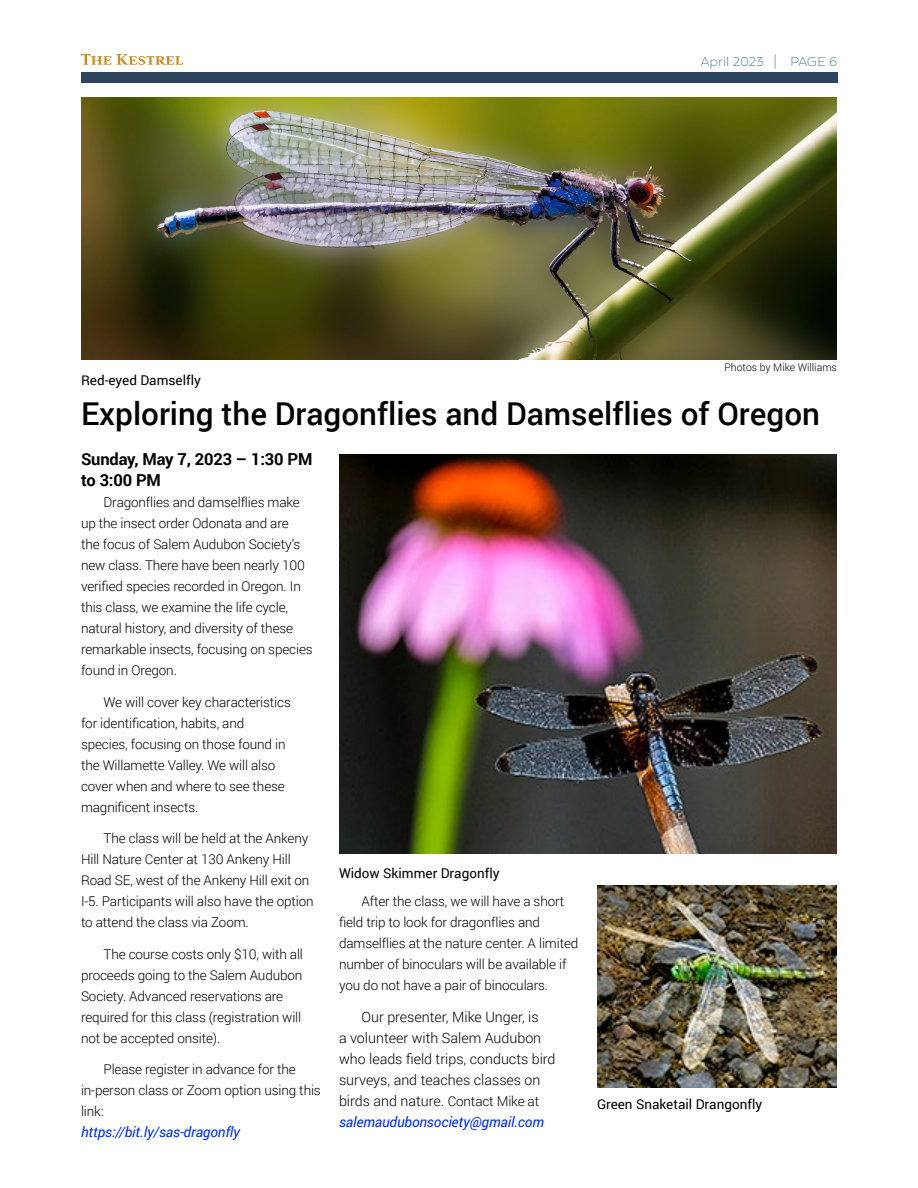
<style>
.page{position:relative;width:918px;height:1188px;background:#fff}
.page>*{position:absolute;margin:0;border:0;box-sizing:border-box;transform-origin:0 0}
.Headline{font:500 31.5px "Roboto";color:#000}
.Field_Trips_Time_and{font:700 16.5px/21px "Roboto";letter-spacing:-.01em;color:#000}
.Kestrel_Text_9_5_pt{font:300 14.25px/21px "Roboto";color:#000}
.Field_Trips{font:italic 14.25px "Roboto";letter-spacing:-.01em;color:#002eff}
.Field_Trips-2{font:300 13.5px/21px "Roboto";letter-spacing:-.01em;color:#000}
.t1{font:13.5px "Roboto";color:#000}
.t2{font:13.5px "Fieldwork Geo Hair";color:#45798e}
.Photo_byline{font:300 10.5px "Roboto";color:#000}
.s1{font-size:13.5px}
.s2{font-weight:400;font-style:italic;color:#002eff}
</style>
<div class="page">
<div style="left:81px;top:72px;width:757px;height:11px;background:#2e435c"></div>
<svg style="left:81px;top:54px;width:102px;height:11px"></svg>
<img style="left:339px;top:454px;width:498px;height:400px">
<img style="left:81px;top:98px;width:756px;height:262px">
<img style="left:597px;top:885px;width:240px;height:202px">
<p class="t1" style="left:81px;top:370px;width:121px">Red-eyed Damselfly</p>
<p class="t2" style="left:701px;top:51px;width:138px">April 2023 | PAGE 6</p>
<p class="Photo_byline" style="left:724px;top:360px;width:114px">Photos by Mike Williams</p>
<p class="Headline" style="left:81px;top:391px;width:741px">Exploring the Dragonflies and Damselflies of Oregon</p>
<p class="Field_Trips_Time_and" style="left:81px;top:448px;width:233px">Sunday, May 7, 2023 – 1:30 PM to 3:00 PM</p>
<p class="Field_Trips-2" style="left:81px;top:491px;width:233px;text-indent:22px">Dragonflies and damselflies make up the insect order Odonata and are<br>the focus of Salem Audubon Society’s new class. There have been nearly 100 verified species recorded in Oregon. In this class, we examine the life cycle, natural history, and diversity of these remarkable insects, focusing on species found in Oregon.</p>
<p class="Field_Trips-2" style="left:81px;top:691px;width:211px;text-indent:22px">We will cover key characteristics for identification, habits, and species, focusing on those found in the Willamette Valley. We will also cover when and where to see these magnificent insects.</p>
<p class="Field_Trips-2" style="left:81px;top:827px;width:234px;text-indent:22px">The class will be held at the Ankeny Hill Nature Center at 130 Ankeny Hill Road SE, west of the Ankeny Hill exit on I-5. Participants will also have the option to attend the class via Zoom.</p>
<p class="Field_Trips-2" style="left:81px;top:943px;width:224px;text-indent:22px">The course costs only $10, with all proceeds going to the Salem Audubon Society. Advanced reservations are required for this class (registration will not be accepted onsite).</p>
<p class="Field_Trips-2" style="left:81px;top:1058px;width:241px;text-indent:22px">Please register in advance for the in-person class or Zoom option using this link:</p>
<p class="Field_Trips" style="left:81px;top:1122px;width:160px">https://bit.ly/sas-dragonfly</p>
<p class="t1" style="left:339px;top:864px;width:162px">Widow Skimmer Dragonfly</p>
<p class="Field_Trips-2" style="left:339px;top:890px;width:241px;text-indent:22px">After the class, we will have a short field trip to look for dragonflies and damselflies at the nature center. A limited number of binoculars will be available if you do not have a pair of binoculars.</p>
<p class="Kestrel_Text_9_5_pt" style="left:339px;top:1005px;width:218px;text-indent:22px">Our presenter, Mike Unger, is<br>a volunteer with Salem Audubon who leads field trips, conducts bird surveys, and teaches classes on birds and nature. <span class="s1">Contact Mike at </span><span class="s2">salemaudubonsociety@gmail.com</span></p>
<p class="t1" style="left:597px;top:1095px;width:167px">Green Snaketail Drangonfly</p>
</div>
